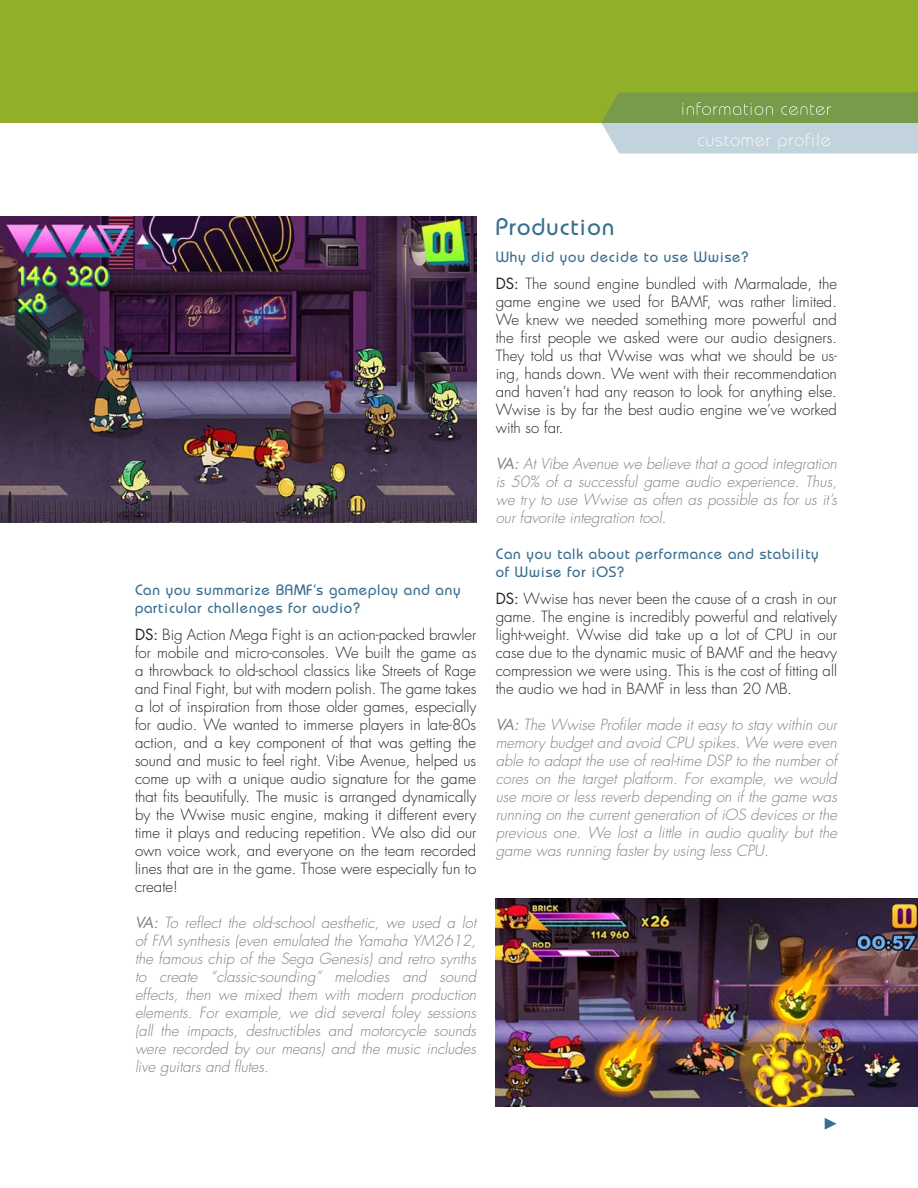
<style>
.page{position:relative;width:918px;height:1188px;background:#fff}
.page>*{position:absolute;margin:0;border:0;box-sizing:border-box;transform-origin:0 0}
.t1{font:500 24px "Bauhaus";letter-spacing:.055em;color:#386e8f}
.t2{font:300 18px "Bauhaus";letter-spacing:.05em;color:#fff}
.t3{font:300 15px/18px "Futura Std";color:#231f20;text-align:justify}
.t4{font:italic 300 15px/18px "Futura Std";color:#7f8281;text-align:justify}
.t5{font:500 15px/18px "Bauhaus";letter-spacing:.055em;color:#386e8f}
.s1{font-weight:400}
.s2{font-style:normal}
</style>
<div class="page">
<div style="left:0;top:0;width:918px;height:123px;background:#92af2a"></div>
<svg style="left:601px;top:92px;width:317px;height:61px;background:#9fb893"></svg>
<svg style="left:825px;top:1118px;width:12px;height:12px"></svg>
<img style="left:0;top:216px;width:476px;height:307px">
<img style="left:496px;top:899px;width:422px;height:208px">
<p class="t2" style="left:697px;top:129px;width:135px">customer profile</p>
<p class="t5" style="left:135px;top:580px;width:327px">Can you summarize BAMF’s gameplay and any particular challenges for audio?</p>
<p class="t3" style="left:135px;top:626px;width:343px"><span class="s1">DS:</span> Big Action Mega Fight is an action-packed brawler for mobile and micro-consoles. We built the game as a throwback to old-school classics like Streets of Rage and Final Fight, but with modern polish. The game takes a lot of inspiration from those older games, especially for audio. We wanted to immerse players in late-80s action, and a key component of that was getting the sound and music to feel right. Vibe Avenue, helped us come up with a unique audio signature for the game that fits beautifully. The music is arranged dynamically by the Wwise music engine, making it different every time it plays and reducing repetition. We also did our own voice work, and everyone on the team recorded lines that are in the game. Those were especially fun to create!</p>
<p class="t4" style="left:135px;top:914px;width:343px"><span class="s1">VA:</span> To reflect the old-school aesthetic, we used a lot of FM synthesis (even emulated the Yamaha YM2612, the famous chip of the Sega Genesis) and retro synths to create “classic-sounding” melodies and sound effects, then we mixed them with modern production elements. For example, we did several foley sessions (all the impacts, destructibles and motorcycle sounds were recorded by our means) and the music includes live guitars and flutes.</p>
<p class="t1" style="left:496px;top:212px;width:120px">Production</p>
<p class="t5" style="left:496px;top:247px;width:254px">Why did you decide to use Wwise?</p>
<p class="t3" style="left:496px;top:275px;width:343px"><span class="s1">DS:</span> The sound engine bundled with Marmalade, the game engine we used for BAMF, was rather limited.<br>We knew we needed something more powerful and the first people we asked were our audio designers.<br>They told us that Wwise was what we should be us&shy;ing, hands down. We went with their recommendation and haven’t had any reason to look for anything else.<br>Wwise is by far the best audio engine we’ve worked with so far.</p>
<p class="t4" style="left:496px;top:455px;width:343px"><span class="s1">VA:</span> At Vibe Avenue we believe that a good integration is 50% of a successful game audio experience. Thus, we try to use Wwise as often as possible as for us it’s our favorite integration tool<span class="s2">.</span></p>
<p class="t5" style="left:496px;top:544px;width:325px">Can you talk about performance and stability of Wwise for iOS?</p>
<p class="t3" style="left:496px;top:590px;width:343px"><span class="s1">DS:</span> Wwise has never been the cause of a crash in our game. The engine is incredibly powerful and relatively light-weight. Wwise did take up a lot of CPU in our case due to the dynamic music of BAMF and the heavy compression we were using. This is the cost of fitting all the audio we had in BAMF in less than 20 MB.</p>
<p class="t4" style="left:496px;top:716px;width:343px"><span class="s1">VA:</span> The Wwise Profiler made it easy to stay within our memory budget and avoid CPU spikes. We were even able to adapt the use of real-time DSP to the number of cores on the target platform. For example, we would use more or less reverb depending on if the game was running on the current generation of iOS devices or the previous one. We lost a little in audio quality but the game was running faster by using less CPU.</p>
</div>
